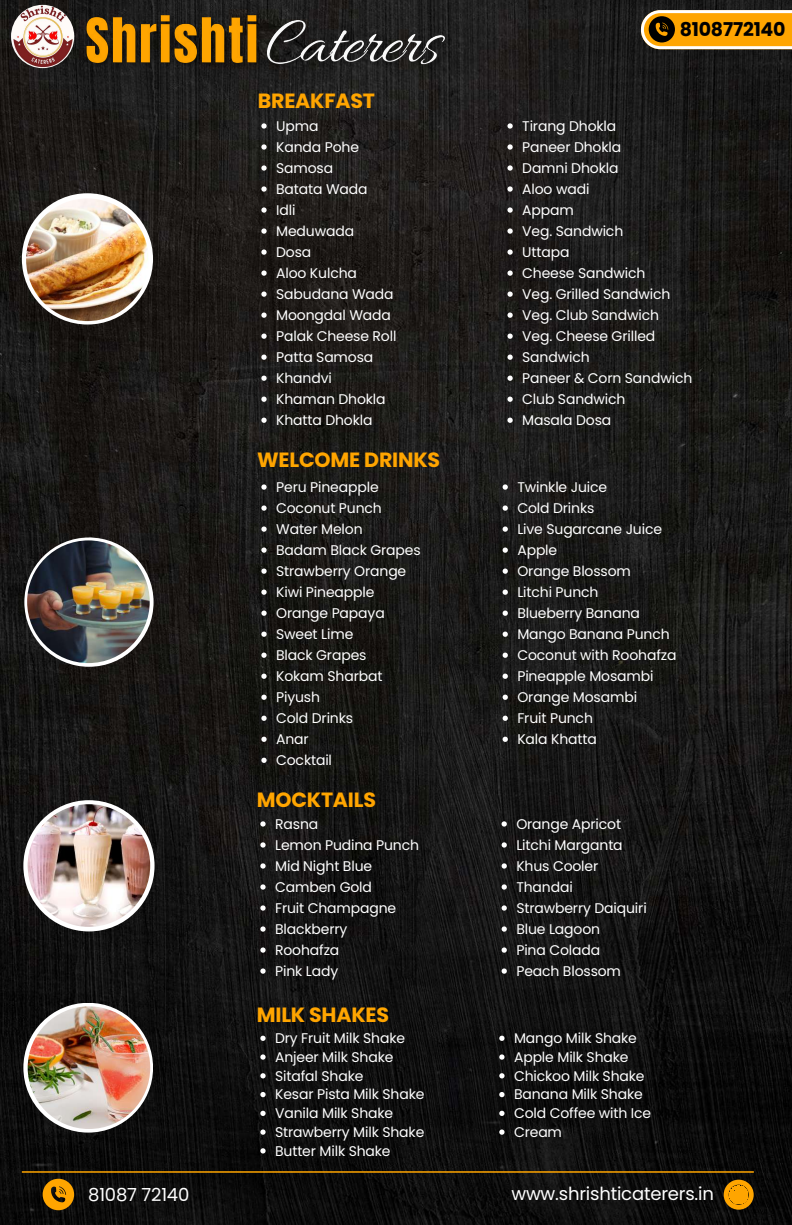
<style>
.page{position:relative;width:792px;height:1225px;background:#fff}
.page>*{position:absolute;margin:0;border:0;box-sizing:border-box;transform-origin:0 0}
.t1{font:700 20.6px "Poppins";letter-spacing:-.01em;color:#ffa500}
.t2{font:700 19px "Poppins";letter-spacing:-.01em;color:#000}
.t3{font:18px "Poppins";letter-spacing:-.01em;color:#fff}
.t4{font:14px/21px "Poppins";letter-spacing:-.01em;color:#fff}
</style>
<div class="page">
<img style="left:0;top:0;width:792px;height:1224px">
<svg style="left:43px;top:1178px;width:31px;height:31px"></svg>
<svg style="left:724px;top:1179px;width:30px;height:30px"></svg>
<hr style="left:22px;top:1170px;width:732px;height:2px;background:#ffa500">
<div style="left:22px;top:193px;width:131px;height:131px;background:#fff;border-radius:50%"></div>
<img style="left:26px;top:198px;width:123px;height:123px;border-radius:50%">
<svg style="left:23px;top:1002px;width:130px;height:130px"></svg>
<img style="left:28px;top:1006px;width:122px;height:122px;border-radius:50%">
<img style="left:11px;top:5px;width:63px;height:63px;border-radius:50%">
<svg style="left:641px;top:10px;width:151px;height:39px;background:#e4a229"></svg>
<svg style="left:24px;top:537px;width:130px;height:129px"></svg>
<img style="left:27px;top:540px;width:123px;height:123px;border-radius:50%">
<svg style="left:23px;top:800px;width:132px;height:131px"></svg>
<img style="left:28px;top:804px;width:122px;height:122px;border-radius:50%">
<svg style="left:261px;top:484px;width:6px;height:5px"></svg>
<svg style="left:261px;top:505px;width:6px;height:5px"></svg>
<svg style="left:261px;top:526px;width:6px;height:5px"></svg>
<svg style="left:261px;top:547px;width:6px;height:5px"></svg>
<svg style="left:261px;top:568px;width:6px;height:5px"></svg>
<svg style="left:261px;top:589px;width:6px;height:5px"></svg>
<svg style="left:261px;top:610px;width:6px;height:5px"></svg>
<svg style="left:261px;top:631px;width:6px;height:5px"></svg>
<svg style="left:261px;top:652px;width:6px;height:5px"></svg>
<svg style="left:261px;top:673px;width:6px;height:5px"></svg>
<svg style="left:261px;top:694px;width:6px;height:5px"></svg>
<svg style="left:261px;top:715px;width:6px;height:5px"></svg>
<svg style="left:261px;top:736px;width:6px;height:5px"></svg>
<svg style="left:261px;top:757px;width:6px;height:5px"></svg>
<svg style="left:503px;top:484px;width:5px;height:5px"></svg>
<svg style="left:503px;top:505px;width:5px;height:5px"></svg>
<svg style="left:503px;top:526px;width:5px;height:5px"></svg>
<svg style="left:503px;top:547px;width:5px;height:5px"></svg>
<svg style="left:503px;top:568px;width:5px;height:5px"></svg>
<svg style="left:503px;top:589px;width:5px;height:5px"></svg>
<svg style="left:503px;top:610px;width:5px;height:5px"></svg>
<svg style="left:503px;top:631px;width:5px;height:5px"></svg>
<svg style="left:503px;top:652px;width:5px;height:5px"></svg>
<svg style="left:503px;top:673px;width:5px;height:5px"></svg>
<svg style="left:503px;top:694px;width:5px;height:5px"></svg>
<svg style="left:503px;top:715px;width:5px;height:5px"></svg>
<svg style="left:503px;top:736px;width:5px;height:5px"></svg>
<img style="left:262px;top:1px;width:194px;height:99px">
<img style="left:83px;top:0;width:184px;height:88px">
<svg style="left:261px;top:123px;width:6px;height:6px"></svg>
<svg style="left:261px;top:144px;width:6px;height:6px"></svg>
<svg style="left:261px;top:165px;width:6px;height:6px"></svg>
<svg style="left:261px;top:186px;width:6px;height:6px"></svg>
<svg style="left:261px;top:207px;width:6px;height:6px"></svg>
<svg style="left:261px;top:228px;width:6px;height:6px"></svg>
<svg style="left:261px;top:249px;width:6px;height:6px"></svg>
<svg style="left:261px;top:270px;width:6px;height:6px"></svg>
<svg style="left:261px;top:291px;width:6px;height:6px"></svg>
<svg style="left:261px;top:312px;width:6px;height:6px"></svg>
<svg style="left:261px;top:333px;width:6px;height:6px"></svg>
<svg style="left:261px;top:354px;width:6px;height:6px"></svg>
<svg style="left:261px;top:375px;width:6px;height:6px"></svg>
<svg style="left:261px;top:396px;width:6px;height:6px"></svg>
<svg style="left:261px;top:417px;width:6px;height:6px"></svg>
<svg style="left:507px;top:123px;width:6px;height:6px"></svg>
<svg style="left:507px;top:144px;width:6px;height:6px"></svg>
<svg style="left:507px;top:165px;width:6px;height:6px"></svg>
<svg style="left:507px;top:186px;width:6px;height:6px"></svg>
<svg style="left:507px;top:207px;width:6px;height:6px"></svg>
<svg style="left:507px;top:228px;width:6px;height:6px"></svg>
<svg style="left:507px;top:249px;width:6px;height:6px"></svg>
<svg style="left:507px;top:270px;width:6px;height:6px"></svg>
<svg style="left:507px;top:291px;width:6px;height:6px"></svg>
<svg style="left:507px;top:312px;width:6px;height:6px"></svg>
<svg style="left:507px;top:333px;width:6px;height:6px"></svg>
<svg style="left:507px;top:354px;width:6px;height:6px"></svg>
<svg style="left:507px;top:375px;width:6px;height:6px"></svg>
<svg style="left:507px;top:396px;width:6px;height:6px"></svg>
<svg style="left:507px;top:417px;width:6px;height:6px"></svg>
<svg style="left:260px;top:821px;width:6px;height:5px"></svg>
<svg style="left:260px;top:842px;width:6px;height:5px"></svg>
<svg style="left:260px;top:863px;width:6px;height:5px"></svg>
<svg style="left:260px;top:884px;width:6px;height:5px"></svg>
<svg style="left:260px;top:905px;width:6px;height:5px"></svg>
<svg style="left:260px;top:926px;width:6px;height:5px"></svg>
<svg style="left:260px;top:947px;width:6px;height:5px"></svg>
<svg style="left:260px;top:968px;width:6px;height:5px"></svg>
<svg style="left:502px;top:821px;width:5px;height:5px"></svg>
<svg style="left:502px;top:842px;width:5px;height:5px"></svg>
<svg style="left:502px;top:863px;width:5px;height:5px"></svg>
<svg style="left:502px;top:884px;width:5px;height:5px"></svg>
<svg style="left:502px;top:905px;width:5px;height:5px"></svg>
<svg style="left:502px;top:926px;width:5px;height:5px"></svg>
<svg style="left:502px;top:947px;width:5px;height:5px"></svg>
<svg style="left:502px;top:968px;width:5px;height:5px"></svg>
<svg style="left:260px;top:1035px;width:6px;height:5px"></svg>
<svg style="left:260px;top:1054px;width:6px;height:5px"></svg>
<svg style="left:260px;top:1072px;width:6px;height:6px"></svg>
<svg style="left:260px;top:1091px;width:6px;height:5px"></svg>
<svg style="left:260px;top:1110px;width:6px;height:5px"></svg>
<svg style="left:260px;top:1129px;width:6px;height:5px"></svg>
<svg style="left:260px;top:1147px;width:6px;height:6px"></svg>
<svg style="left:499px;top:1035px;width:6px;height:5px"></svg>
<svg style="left:499px;top:1054px;width:6px;height:5px"></svg>
<svg style="left:499px;top:1072px;width:6px;height:6px"></svg>
<svg style="left:499px;top:1091px;width:6px;height:5px"></svg>
<svg style="left:499px;top:1110px;width:6px;height:5px"></svg>
<svg style="left:499px;top:1129px;width:6px;height:5px"></svg>
<h1 class="t1" style="left:258px;top:87px;width:119px">BREAKFAST</h1>
<p class="t4" style="left:276px;top:115px;width:122px">Upma<br>Kanda Pohe<br>Samosa<br>Batata Wada<br>Idli<br>Meduwada<br>Dosa<br>Aloo Kulcha<br>Sabudana Wada<br>Moongdal Wada<br>Palak Cheese Roll<br>Patta Samosa<br>Khandvi<br>Khaman Dhokla<br>Khatta Dhokla</p>
<h1 class="t1" style="left:257px;top:445px;width:184px">WELCOME DRINKS</h1>
<p class="t4" style="left:276px;top:476px;width:146px">Peru Pineapple<br>Coconut Punch<br>Water Melon<br>Badam Black Grapes<br>Strawberry Orange<br>Kiwi Pineapple<br>Orange Papaya<br>Sweet Lime<br>Black Grapes<br>Kokam Sharbat<br>Piyush<br>Cold Drinks<br>Anar<br>Cocktail</p>
<h1 class="t1" style="left:257px;top:785px;width:121px">MOCKTAILS</h1>
<p class="t4" style="left:275px;top:813px;width:145px">Rasna<br>Lemon Pudina Punch<br>Mid Night Blue<br>Camben Gold<br>Fruit Champagne<br>Blackberry<br>Roohafza<br>Pink Lady</p>
<h1 class="t1" style="left:257px;top:1000px;width:134px">MILK SHAKES</h1>
<h2 class="t2" style="left:680px;top:16px;width:107px">8108772140</h2>
<p class="t4" style="left:522px;top:115px;width:172px">Tirang Dhokla<br>Paneer Dhokla<br>Damni Dhokla<br>Aloo wadi<br>Appam<br>Veg. Sandwich<br>Uttapa<br>Cheese Sandwich<br>Veg. Grilled Sandwich<br>Veg. Club Sandwich<br>Veg. Cheese Grilled<br>Sandwich<br>Paneer &amp; Corn Sandwich<br>Club Sandwich<br>Masala Dosa</p>
<p class="t4" style="left:517px;top:476px;width:161px">Twinkle Juice<br>Cold Drinks<br>Live Sugarcane Juice<br>Apple<br>Orange Blossom<br>Litchi Punch<br>Blueberry Banana<br>Mango Banana Punch<br>Coconut with Roohafza<br>Pineapple Mosambi<br>Orange Mosambi<br>Fruit Punch<br>Kala Khatta</p>
<p class="t4" style="left:516px;top:813px;width:132px">Orange Apricot<br>Litchi Marganta<br>Khus Cooler<br>Thandai<br>Strawberry Daiquiri<br>Blue Lagoon<br>Pina Colada<br>Peach Blossom</p>
<p class="t4" style="left:275px;top:1028px;width:151px;line-height:18.8px">Dry Fruit Milk Shake<br>Anjeer Milk Shake<br>Sitafal Shake<br>Kesar Pista Milk Shake<br>Vanila Milk Shake<br>Strawberry Milk Shake<br>Butter Milk Shake</p>
<p class="t4" style="left:514px;top:1028px;width:139px;line-height:18.8px">Mango Milk Shake<br>Apple Milk Shake<br>Chickoo Milk Shake<br>Banana Milk Shake<br>Cold Coffee with Ice<br>Cream</p>
<p class="t3" style="left:88px;top:1181px;width:103px">81087 72140</p>
<p class="t3" style="left:511px;top:1180px;width:204px">www.shrishticaterers.in</p>
</div>
